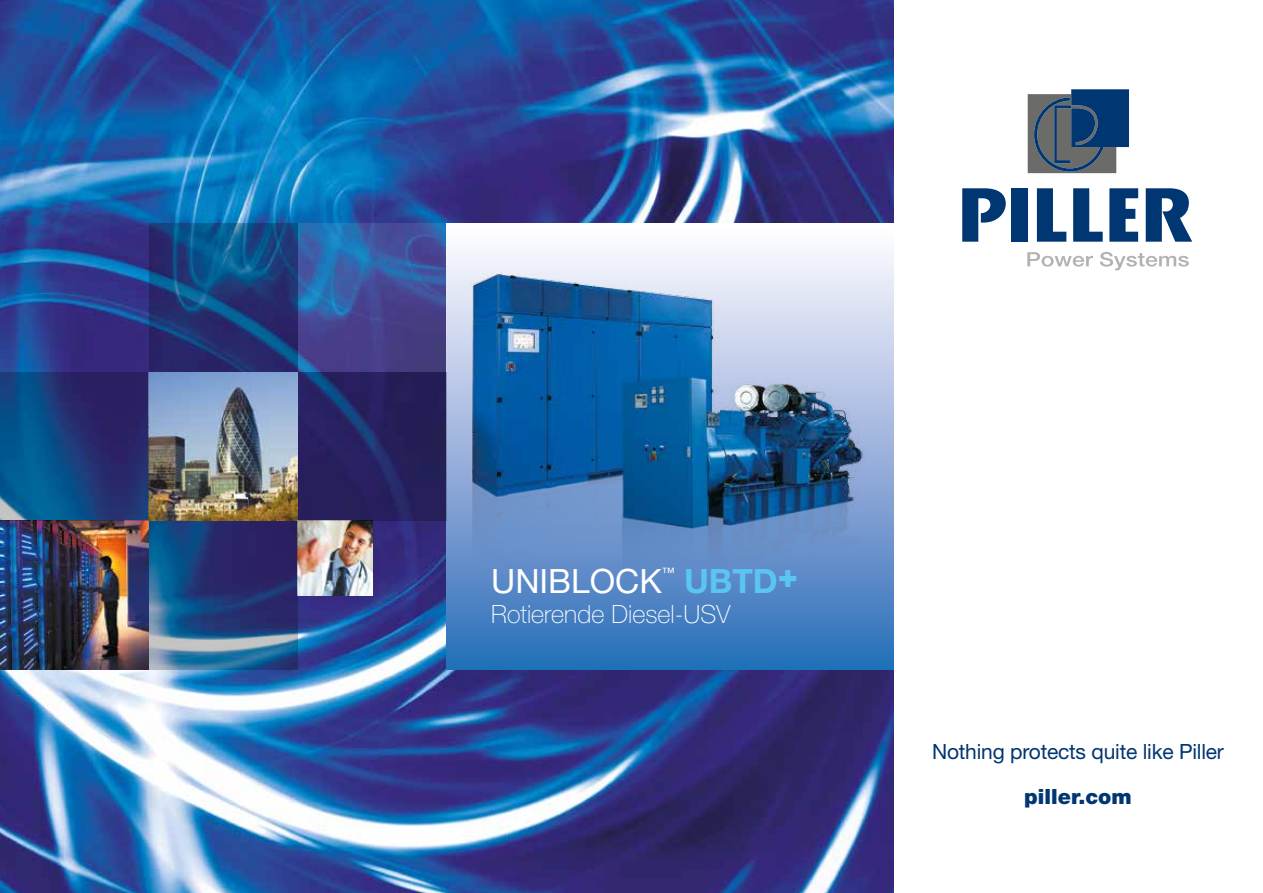
<style>
.page{position:relative;width:1263px;height:893px;background:#fff}
.page>*{position:absolute;margin:0;border:0;box-sizing:border-box;transform-origin:0 0}
.t1{font:33.45px "Helvetica Neue";color:#fff}
.t2{font:700 33.45px "Helvetica Neue";color:#5bc5f2}
.t3{font:100 25.2px "Helvetica Neue";color:#fff}
.t4{font:21px "Helvetica Neue";letter-spacing:-.01em;color:#003671}
.t5{font:900 21px "Helvetica Neue";color:#003671}
.t6{font:13.05px "Helvetica Neue";color:#fff}
</style>
<div class="page">
<img style="left:0;top:0;width:893px;height:893px">
<img style="left:446px;top:223px;width:448px;height:447px">
<img style="left:0;top:521px;width:149px;height:149px">
<img style="left:149px;top:372px;width:149px;height:149px">
<svg style="left:298px;top:223px;width:148px;height:149px;background:#3c5199"></svg>
<img style="left:298px;top:521px;width:74px;height:74px">
<svg style="left:962px;top:188px;width:44px;height:54px"></svg>
<div style="left:1012px;top:188px;width:16px;height:54px;background:#003671"></div>
<svg style="left:1037px;top:188px;width:29px;height:54px"></svg>
<svg style="left:1073px;top:188px;width:30px;height:54px"></svg>
<svg style="left:1109px;top:188px;width:29px;height:54px"></svg>
<svg style="left:1146px;top:188px;width:46px;height:54px"></svg>
<svg style="left:1028px;top:89px;width:101px;height:84px;background:#465e79"></svg>
<svg style="left:1027px;top:252px;width:66px;height:15px"></svg>
<svg style="left:1100px;top:252px;width:89px;height:18px"></svg>
<svg style="left:0;top:372px;width:149px;height:149px;background:#1a3f7b"></svg>
<svg style="left:149px;top:223px;width:149px;height:149px;background:#1a3d7a"></svg>
<svg style="left:149px;top:521px;width:149px;height:149px;background:#2f4e83"></svg>
<svg style="left:298px;top:372px;width:148px;height:149px;background:#25225e"></svg>
<h1 class="t1" style="left:491px;top:561px;width:172px">UNIBLOCK</h1>
<p class="t6" style="left:662px;top:565px;width:14px">™</p>
<h1 class="t2" style="left:684px;top:560px;width:115px">UBTD<sup>+</sup></h1>
<p class="t3" style="left:491px;top:600px;width:241px">Rotierende Diesel-USV</p>
<p class="t4" style="left:932px;top:739px;width:293px">Nothing protects quite like Piller</p>
<p class="t5" style="left:1024px;top:784px;width:109px">piller.com</p>
</div>
